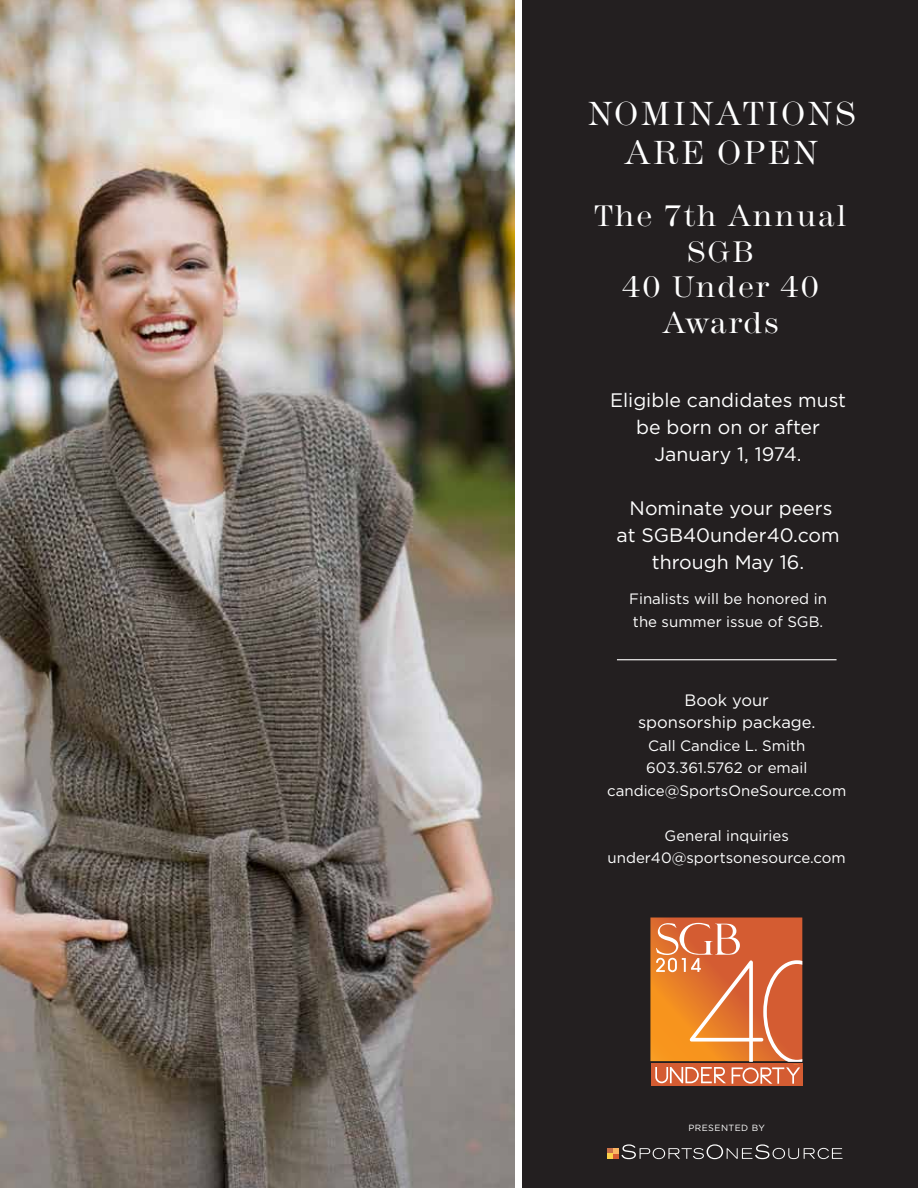
<style>
.page{position:relative;width:918px;height:1188px;background:#fff}
.page>*{position:absolute;margin:0;border:0;box-sizing:border-box;transform-origin:0 0}
.t1{font:300 34.65px/39.5px "Modern No 216";letter-spacing:.05em;color:#fff;text-align:center}
.t2{font:300 30.9px/35.7px "Modern No 216";letter-spacing:.05em;color:#fff;text-align:center}
.t3{font:19.5px/27px "Gotham";color:#fff;text-align:center}
.t4{font:16.5px/22.5px "Gotham";color:#fff;text-align:center}
.t5{font:15px/22.5px "Gotham";color:#fff;text-align:center}
.t6{font:9px "Gotham";letter-spacing:.05em;color:#fff}
</style>
<div class="page">
<img style="left:0;top:0;width:515px;height:1188px">
<div style="left:522px;top:0;width:396px;height:1188px;background:#231f20"></div>
<div style="left:651px;top:1063px;width:152px;height:23px;background:#d45c32"></div>
<svg style="left:650px;top:918px;width:152px;height:166px"></svg>
<svg style="left:608px;top:1144px;width:235px;height:15px"></svg>
<hr style="left:617px;top:659px;width:220px;height:1px;background:#fff">
<h1 class="t1" style="left:588px;top:94px;width:270px">NOMINATIONS<br>ARE OPEN</h1>
<h2 class="t2" style="left:595px;top:198px;width:253px">The 7th Annual<br>SGB<br>40 Under 40<br>Awards</h2>
<h3 class="t3" style="left:610px;top:386px;width:238px">Eligible candidates must be born on or after<br>January 1, 1974.</h3>
<h3 class="t3" style="left:616px;top:494px;width:225px">Nominate your peers at SGB40under40.com through May 16.</h3>
<p class="t5" style="left:629px;top:588px;width:199px;text-align:left">Finalists will be honored in the summer issue of SGB.</p>
<p class="t4" style="left:638px;top:688px;width:179px">Book your sponsorship package.</p>
<p class="t5" style="left:607px;top:734px;width:241px">Call Candice L. Smith<br>603.361.5762 or email candice@SportsOneSource.com</p>
<p class="t5" style="left:608px;top:824px;width:240px">General inquiries under40@sportsonesource.com</p>
<p class="t6" style="left:688px;top:1122px;width:78px">PRESENTED BY</p>
</div>
